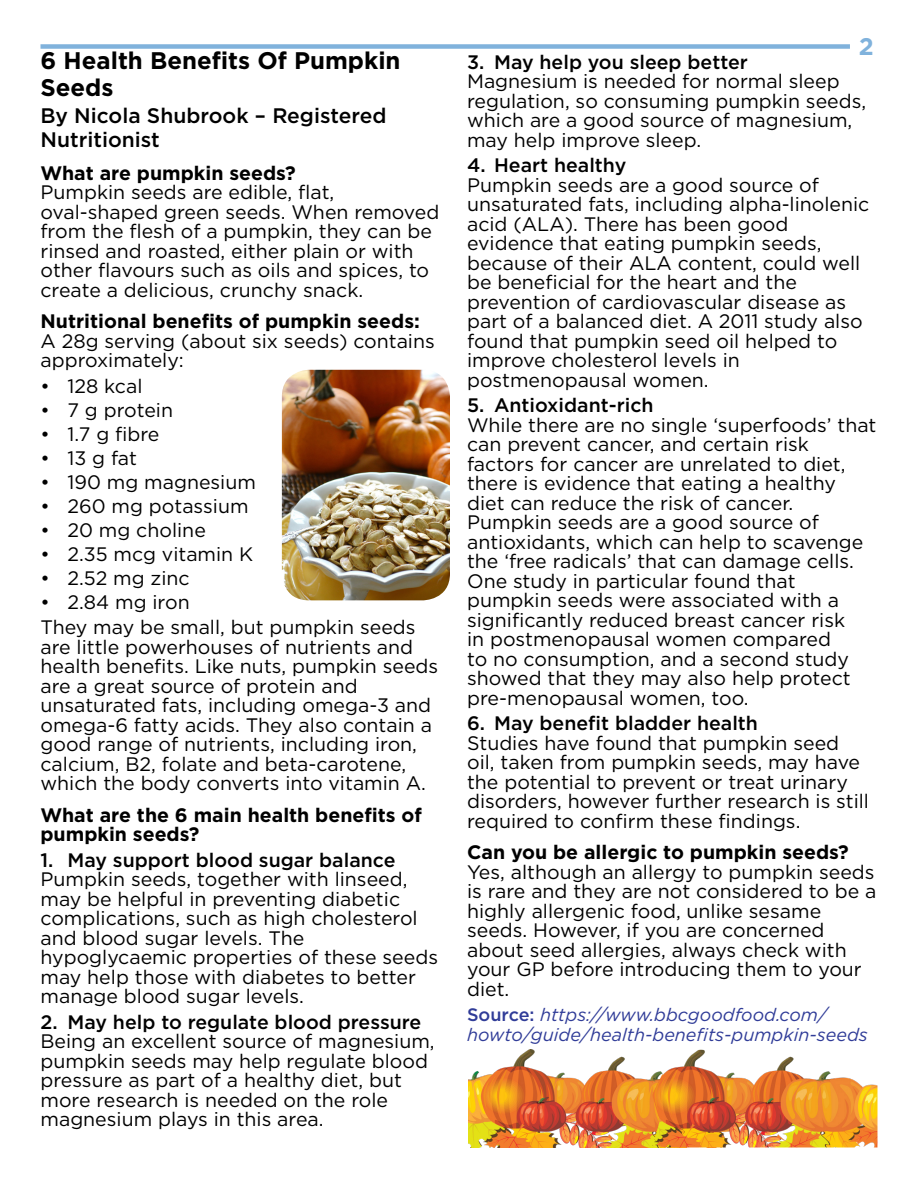
<style>
.page{position:relative;width:918px;height:1188px;background:#fff}
.page>*{position:absolute;margin:0;border:0;box-sizing:border-box;transform-origin:0 0}
.t1{font:700 24px/27px "Gotham";color:#000}
.t2{font:700 24px "Gotham";color:#80b2dc}
.t3{font:500 21px/24px "Gotham";color:#000}
.t4{font:19.5px/19.5px "Gotham";color:#000}
.t5{font:500 19.5px "Gotham";color:#000}
.t6{font:700 19.5px/19.5px "Gotham";color:#000}
.t7{font:italic 18px/19.5px "Gotham";color:#303c98}
.s1{font-weight:500;font-style:normal}
</style>
<div class="page">
<div style="left:40px;top:44px;width:810px;height:5px;background:#80b2dc"></div>
<img style="left:282px;top:370px;width:168px;height:230px">
<img style="left:468px;top:1050px;width:184px;height:98px">
<img style="left:652px;top:1050px;width:226px;height:98px">
<p class="t1" style="left:41px;top:47px;width:362px">6 Health Benefits Of Pumpkin<br>Seeds</p>
<p class="t3" style="left:40px;top:104px;width:347px">By Nicola Shubrook – Registered<br>Nutritionist</p>
<p class="t6" style="left:40px;top:163px;width:257px">What are pumpkin seeds?</p>
<p class="t4" style="left:40px;top:182px;width:400px">Pumpkin seeds are edible, flat, oval-shaped green seeds. When removed from the flesh of a pumpkin, they can be rinsed and roasted, either plain or with other flavours such as oils and spices, to create a delicious, crunchy snack.</p>
<p class="t6" style="left:40px;top:311px;width:381px">Nutritional benefits of pumpkin seeds:</p>
<p class="t4" style="left:40px;top:330px;width:396px">A 28g serving (about six seeds) contains approximately:</p>
<p class="t4" style="left:40px;top:375px;width:103px">• 128 kcal</p>
<p class="t4" style="left:40px;top:399px;width:134px">• 7 g protein</p>
<p class="t4" style="left:40px;top:423px;width:120px">• 1.7 g fibre</p>
<p class="t4" style="left:40px;top:447px;width:98px">• 13 g fat</p>
<p class="t4" style="left:40px;top:471px;width:217px">• 190 mg magnesium</p>
<p class="t4" style="left:40px;top:495px;width:210px">• 260 mg potassium</p>
<p class="t4" style="left:40px;top:519px;width:167px">• 20 mg choline</p>
<p class="t4" style="left:40px;top:543px;width:214px">• 2.35 mcg vitamin K</p>
<p class="t4" style="left:40px;top:567px;width:151px">• 2.52 mg zinc</p>
<p class="t4" style="left:40px;top:588px;width:377px;line-height:25.5px">• 2.84 mg iron<br>They may be small, but pumpkin seeds</p>
<p class="t4" style="left:40px;top:637px;width:399px">are little powerhouses of nutrients and health benefits. Like nuts, pumpkin seeds are a great source of protein and unsaturated fats, including omega-3 and omega-6 fatty acids. They also contain a good range of nutrients, including iron, calcium, B2, folate and beta-carotene, which the body converts into vitamin A.</p>
<p class="t6" style="left:40px;top:805px;width:383px">What are the 6 main health benefits of pumpkin seeds?</p>
<p class="t5" style="left:40px;top:847px;width:356px">1. May support blood sugar balance</p>
<p class="t4" style="left:40px;top:869px;width:399px">Pumpkin seeds, together with linseed, may be helpful in preventing diabetic complications, such as high cholesterol and blood sugar levels. The hypoglycaemic properties of these seeds may help those with diabetes to better manage blood sugar levels.</p>
<p class="t5" style="left:40px;top:1009px;width:382px">2. May help to regulate blood pressure</p>
<p class="t4" style="left:40px;top:1031px;width:396px">Being an excellent source of magnesium, pumpkin seeds may help regulate blood pressure as part of a healthy diet, but more research is needed on the role magnesium plays in this area.</p>
<p class="t2" style="left:859px;top:31px;width:16px">2</p>
<p class="t5" style="left:467px;top:49px;width:282px">3. May help you sleep better</p>
<p class="t4" style="left:467px;top:71px;width:401px">Magnesium is needed for normal sleep regulation, so consuming pumpkin seeds, which are a good source of magnesium, may help improve sleep.</p>
<p class="t5" style="left:467px;top:153px;width:161px">4. Heart healthy</p>
<p class="t4" style="left:467px;top:175px;width:404px">Pumpkin seeds are a good source of unsaturated fats, including alpha-linolenic acid (ALA). There has been good evidence that eating pumpkin seeds, because of their ALA content, could well be beneficial for the heart and the prevention of cardiovascular disease as part of a balanced diet. A 2011 study also found that pumpkin seed oil helped to improve cholesterol levels in postmenopausal women.</p>
<p class="t5" style="left:467px;top:393px;width:188px">5. Antioxidant-rich</p>
<p class="t4" style="left:467px;top:415px;width:411px">While there are no single ‘superfoods’ that can prevent cancer, and certain risk factors for cancer are unrelated to diet, there is evidence that eating a healthy diet can reduce the risk of cancer.<br>Pumpkin seeds are a good source of antioxidants, which can help to scavenge the ‘free radicals’ that can damage cells.<br>One study in particular found that pumpkin seeds were associated with a significantly reduced breast cancer risk<br>in postmenopausal women compared<br>to no consumption, and a second study showed that they may also help protect pre-menopausal women, too.</p>
<p class="t5" style="left:467px;top:711px;width:292px">6. May benefit bladder health</p>
<p class="t4" style="left:467px;top:733px;width:403px">Studies have found that pumpkin seed oil, taken from pumpkin seeds, may have the potential to prevent or treat urinary disorders, however further research is still required to confirm these findings.</p>
<p class="t6" style="left:467px;top:843px;width:383px">Can you be allergic to pumpkin seeds?</p>
<p class="t4" style="left:467px;top:862px;width:411px">Yes, although an allergy to pumpkin seeds is rare and they are not considered to be a highly allergenic food, unlike sesame seeds. However, if you are concerned about seed allergies, always check with your GP before introducing them to your diet.</p>
<p class="t7" style="left:467px;top:1005px;width:402px"><span class="s1">Source:</span> https://www.bbcgoodfood.com/ howto/guide/health-benefits-pumpkin-seeds</p>
</div>
